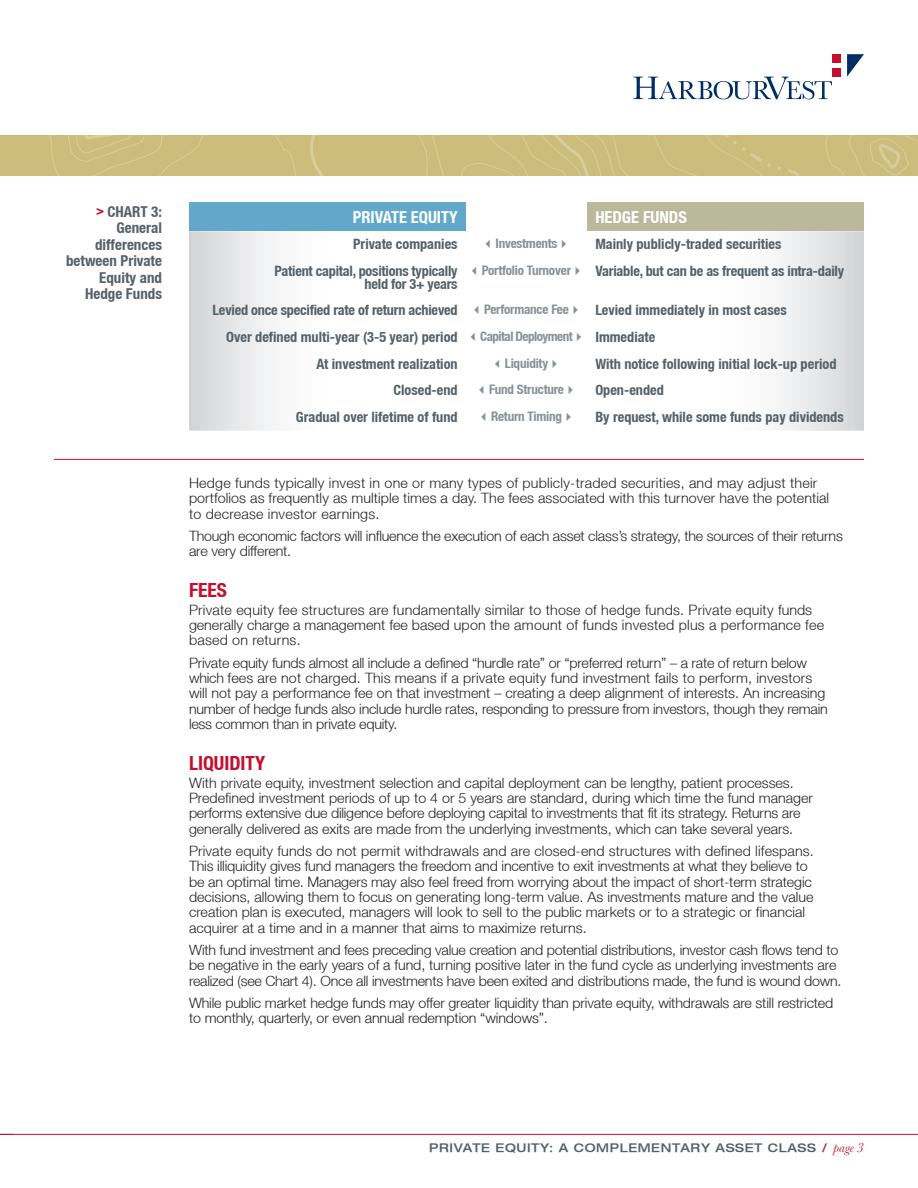
<style>
.page{position:relative;width:918px;height:1188px;background:#fff}
.page>*{position:absolute;margin:0;border:0;box-sizing:border-box;transform-origin:0 0}
.Subhead_2{font:700 condensed 19.5px "Helvetica Neue LT";color:#c3102f}
.t1{font:700 condensed 16.5px "Helvetica Neue LT";color:#fff}
.Chart_title{font:700 condensed 15px/16.5px "Helvetica Neue LT";color:#556168;text-align:right}
.Body{font:300 14.25px/15.3px "Helvetica Neue LT";letter-spacing:-.005em;color:#231f20}
.t2{font:700 condensed 14.25px/12.8px "Helvetica Neue LT";color:#556168;text-align:right}
.Body-2{font:300 14.25px/15.3px "Helvetica Neue LT";letter-spacing:.015em;color:#231f20}
.t3{font:700 condensed 13.2px "Helvetica Neue LT";letter-spacing:-.015em;color:#889195}
.t4{font:700 condensed 13.2px "Helvetica Neue LT";letter-spacing:-.04em;color:#889195}
.t5{font:500 expanded 12px "Helvetica Neue LT";letter-spacing:.05em;color:#556168}
.s1{font-size:13.5px;color:#c3102f}
.s2{color:#c3102f}
.s3{font-family:"Baskerville";font-weight:400;font-style:italic;font-stretch:normal;font-size:13.5px;color:#c3102f}
</style>
<div class="page">
<hr style="left:0;top:1134px;width:918px;height:1px;background:#c3102f">
<div style="left:189px;top:202px;width:277px;height:29px;background:#62a8cb"></div>
<div style="left:587px;top:202px;width:277px;height:29px;background:#bbb89c"></div>
<svg style="left:189px;top:231px;width:86px;height:200px"></svg>
<svg style="left:779px;top:231px;width:85px;height:200px"></svg>
<div style="left:0;top:135px;width:918px;height:41px;background:#cdbd7c"></div>
<div style="left:832px;top:54px;width:9px;height:9px;background:#c3102f"></div>
<div style="left:832px;top:68px;width:9px;height:9px;background:#c3102f"></div>
<svg style="left:633px;top:77px;width:199px;height:22px"></svg>
<svg style="left:847px;top:54px;width:17px;height:23px"></svg>
<hr style="left:54px;top:459px;width:810px;height:1px;background:#c3102f">
<p class="Chart_title" style="left:66px;top:203px;width:97px"><span class="s1">&gt;</span> CHART 3:<br>General differences between Private<br>Equity and<br>Hedge Funds</p>
<p class="t1" style="left:353px;top:207px;width:106px">PRIVATE EQUITY</p>
<p class="t1" style="left:595px;top:207px;width:93px">HEDGE FUNDS</p>
<p class="t2" style="left:353px;top:238px;width:106px">Private companies</p>
<p class="t3" style="left:483px;top:236px;width:89px">✓Investments✔</p>
<p class="t2" style="left:595px;top:238px;width:188px">Mainly publicly-traded securities</p>
<p class="t2" style="left:275px;top:264px;width:184px">Patient capital, positions typically held for 3+ years</p>
<p class="t3" style="left:469px;top:262px;width:117px">✓Portfolio Turnover✔</p>
<p class="t2" style="left:595px;top:264px;width:250px">Variable, but can be as frequent as intra-daily</p>
<p class="t2" style="left:213px;top:304px;width:247px">Levied once specified rate of return achieved</p>
<p class="t3" style="left:471px;top:302px;width:112px">✓Performance Fee✔</p>
<p class="t2" style="left:595px;top:304px;width:193px">Levied immediately in most cases</p>
<p class="t2" style="left:226px;top:330px;width:233px">Over defined multi-year (3-5 year) period</p>
<p class="t4" style="left:468px;top:328px;width:119px">✓Capital Deployment✔</p>
<p class="t2" style="left:595px;top:330px;width:62px">Immediate</p>
<p class="t2" style="left:316px;top:357px;width:143px">At investment realization</p>
<p class="t3" style="left:492px;top:355px;width:71px">✓Liquidity✔</p>
<p class="t2" style="left:595px;top:357px;width:243px">With notice following initial lock-up period</p>
<p class="t2" style="left:394px;top:384px;width:66px">Closed-end</p>
<p class="t3" style="left:476px;top:382px;width:102px">✓Fund Structure✔</p>
<p class="t2" style="left:595px;top:384px;width:70px">Open-ended</p>
<p class="t2" style="left:296px;top:410px;width:163px">Gradual over lifetime of fund</p>
<p class="t3" style="left:478px;top:408px;width:98px">✓Return Timing✔</p>
<p class="t2" style="left:595px;top:410px;width:250px">By request, while some funds pay dividends</p>
<p class="Body-2" style="left:189px;top:475px;width:642px">Hedge funds typically invest in one or many types of publicly-traded securities, and may adjust their portfolios as frequently as multiple times a day. The fees associated with this turnover have the potential to decrease investor earnings.</p>
<p class="Body" style="left:189px;top:528px;width:655px">Though economic factors will influence the execution of each asset class’s strategy, the sources of their returns are very different.</p>
<p class="Subhead_2" style="left:189px;top:578px;width:39px">FEES</p>
<p class="Body-2" style="left:189px;top:602px;width:637px">Private equity fee structures are fundamentally similar to those of hedge funds. Private equity funds generally charge a management fee based upon the amount of funds invested plus a performance fee based on returns.</p>
<p class="Body" style="left:189px;top:655px;width:640px">Private equity funds almost all include a defined “hurdle rate” or “preferred return” – a rate of return below which fees are not charged. This means if a private equity fund investment fails to perform, investors will not pay a performance fee on that investment – creating a deep alignment of interests. An increasing number of hedge funds also include hurdle rates, responding to pressure from investors, though they remain less common than in private equity.</p>
<p class="Subhead_2" style="left:189px;top:751px;width:78px">LIQUIDITY</p>
<p class="Body" style="left:189px;top:775px;width:626px">With private equity, investment selection and capital deployment can be lengthy, patient processes.<br>Predefined investment periods of up to 4 or 5 years are standard, during which time the fund manager performs extensive due diligence before deploying capital to investments that fit its strategy. Returns are generally delivered as exits are made from the underlying investments, which can take several years.</p>
<p class="Body" style="left:189px;top:843px;width:626px">Private equity funds do not permit withdrawals and are closed-end structures with defined lifespans.<br>This illiquidity gives fund managers the freedom and incentive to exit investments at what they believe to be an optimal time. Managers may also feel freed from worrying about the impact of short-term strategic decisions, allowing them to focus on generating long-term value. As investments mature and the value creation plan is executed, managers will look to sell to the public markets or to a strategic or financial acquirer at a time and in a manner that aims to maximize returns.</p>
<p class="Body" style="left:189px;top:942px;width:654px">With fund investment and fees preceding value creation and potential distributions, investor cash flows tend to be negative in the early years of a fund, turning positive later in the fund cycle as underlying investments are realized (see Chart 4). Once all investments have been exited and distributions made, the fund is wound down.</p>
<p class="Body" style="left:189px;top:995px;width:646px">While public market hedge funds may offer greater liquidity than private equity, withdrawals are still restricted to monthly, quarterly, or even annual redemption “windows”.</p>
<p class="t5" style="left:429px;top:1141px;width:436px">PRIVATE EQUITY: A COMPLEMENTARY ASSET CLASS <span class="s2">/</span> <span class="s3">page 3</span></p>
</div>
